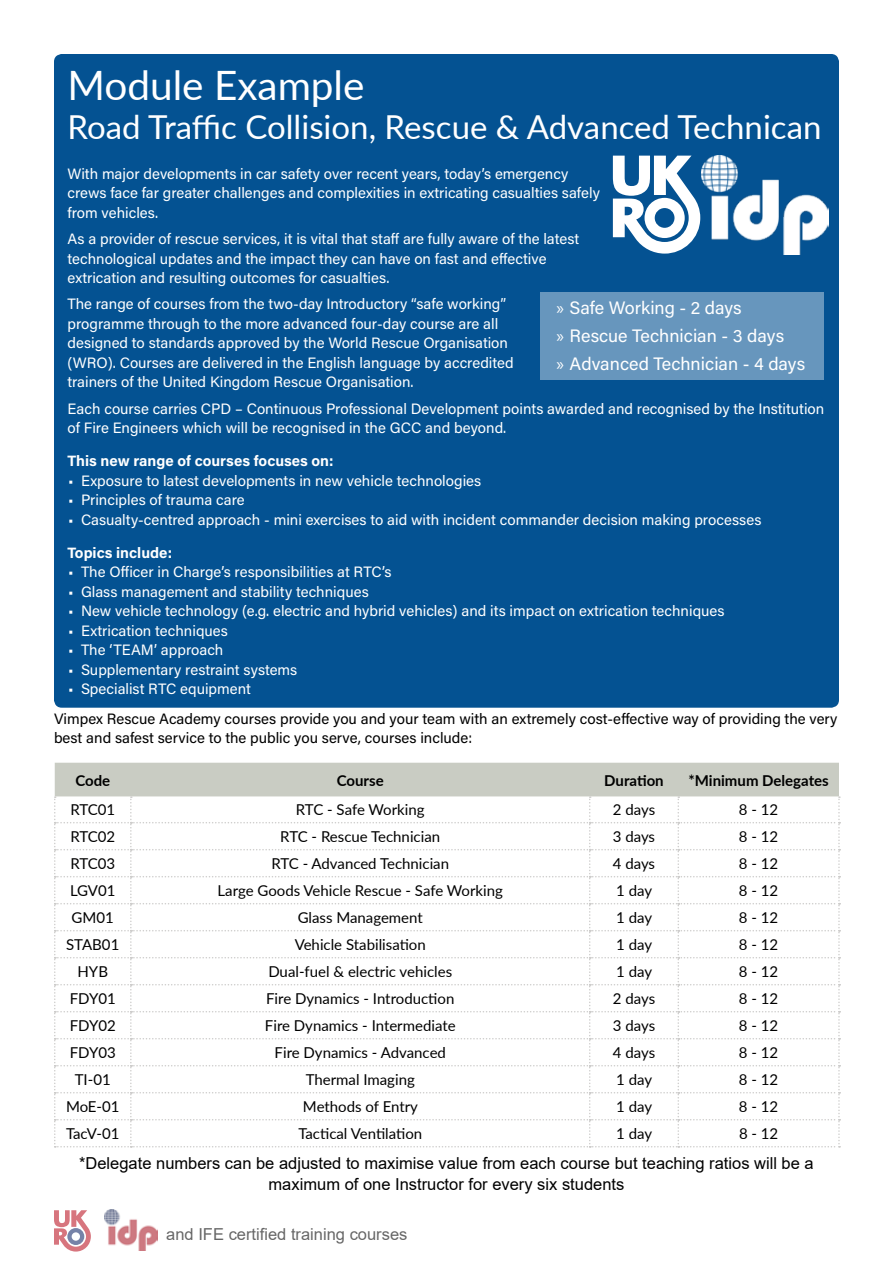
<style>
.page{position:relative;width:893px;height:1263px;background:#fff}
.page>*{position:absolute;margin:0;border:0;box-sizing:border-box;transform-origin:0 0}
.t1{font:40.5px "Lato";color:#fff}
.t2{font:33px "Lato";color:#fff}
.t3{font:18px/27.8px "Acumin Pro";color:#fff}
.t4{font:16.5px/21px "Arial";color:#000;text-align:center}
.t5{font:15px/19.5px "Acumin Pro";color:#fff}
.t6{font:15px "Lato";color:#000}
.t7{font:15px/19.5px "Acumin Pro";color:#000}
.t8{font:700 15px "Acumin Pro";color:#fff}
.t9{font:700 15px "Lato";color:#000}
.s1{font-family:"Myriad Pro"}
</style>
<div class="page">
<svg style="left:54px;top:1210px;width:37px;height:41px"></svg>
<img style="left:105px;top:1209px;width:52px;height:41px">
<div style="left:54px;top:54px;width:785px;height:654px;background:#045292;border-radius:8px"></div>
<svg style="left:613px;top:156px;width:87px;height:98px"></svg>
<img style="left:702px;top:156px;width:126px;height:99px">
<div style="left:540px;top:292px;width:284px;height:87px;background:#6796bd"></div>
<svg style="left:54px;top:763px;width:786px;height:384px"></svg>
<h1 class="t1" style="left:68px;top:56px;width:299px">Module Example</h1>
<h2 class="t2" style="left:68px;top:103px;width:755px">Road Traffic Collision, Rescue &amp; Advanced Technican</h2>
<p class="t5" style="left:68px;top:163px;width:534px">With major developments in car safety over recent years, today’s emergency crews face far greater challenges and complexities in extricating casualties safely from vehicles.</p>
<p class="t5" style="left:68px;top:229px;width:513px">As a provider of rescue services, it is vital that staff are fully aware of the latest technological updates and the impact they can have on fast and effective extrication and resulting outcomes for casualties.</p>
<p class="t5" style="left:68px;top:294px;width:448px">The range of courses from the two-day Introductory “safe working” programme through to the more advanced four-day course are all designed to standards approved by the World Rescue Organisation (WRO). Courses are delivered in the English language by accredited trainers of the United Kingdom Rescue Organisation.</p>
<p class="t5" style="left:68px;top:398px;width:758px">Each course carries CPD – Continuous Professional Development points awarded and recognised by the Institution of Fire Engineers which will be recognised in the GCC and beyond.</p>
<p class="t8" style="left:68px;top:450px;width:268px">This new range of courses focuses on:</p>
<p class="t5" style="left:68px;top:470px;width:415px">• Exposure to latest developments in new vehicle technologies</p>
<p class="t5" style="left:68px;top:490px;width:178px">• Principles of trauma care</p>
<p class="t5" style="left:68px;top:509px;width:695px">• Casualty-centred approach - mini exercises to aid with incident commander decision making processes</p>
<p class="t8" style="left:68px;top:542px;width:106px">Topics include:</p>
<p class="t5" style="left:68px;top:562px;width:325px">• The Officer in Charge’s responsibilities at RTC’s</p>
<p class="t5" style="left:68px;top:581px;width:302px">• Glass management and stability techniques</p>
<p class="t5" style="left:68px;top:601px;width:658px">• New vehicle technology (e.g. electric and hybrid vehicles) and its impact on extrication techniques</p>
<p class="t5" style="left:68px;top:620px;width:161px">• Extrication techniques</p>
<p class="t5" style="left:68px;top:640px;width:157px">• The ‘TEAM’ approach</p>
<p class="t5" style="left:68px;top:659px;width:231px">• Supplementary restraint systems</p>
<p class="t5" style="left:68px;top:679px;width:184px">• Specialist RTC equipment</p>
<p class="t3" style="left:557px;top:294px;width:250px"><span class="s1">»</span> Safe Working - 2 days<br><span class="s1">»</span> Rescue Technician - 3 days<br><span class="s1">»</span> Advanced Technician - 4 days</p>
<p class="t7" style="left:54px;top:708px;width:785px">Vimpex Rescue Academy courses provide you and your team with an extremely cost-effective way of providing the very best and safest service to the public you serve, courses include:</p>
<p class="t9" style="left:75px;top:769px;width:36px">Code</p>
<p class="t9" style="left:337px;top:769px;width:49px">Course</p>
<p class="t9" style="left:604px;top:769px;width:61px">Duration</p>
<p class="t9" style="left:688px;top:769px;width:142px">*Minimum Delegates</p>
<p class="t6" style="left:70px;top:799px;width:46px">RTC01</p>
<p class="t6" style="left:296px;top:799px;width:130px">RTC - Safe Working</p>
<p class="t6" style="left:613px;top:799px;width:44px">2 days</p>
<p class="t6" style="left:739px;top:799px;width:41px">8 - 12</p>
<p class="t6" style="left:70px;top:826px;width:46px">RTC02</p>
<p class="t6" style="left:280px;top:826px;width:161px">RTC - Rescue Technician</p>
<p class="t6" style="left:613px;top:826px;width:44px">3 days</p>
<p class="t6" style="left:739px;top:826px;width:41px">8 - 12</p>
<p class="t6" style="left:70px;top:853px;width:46px">RTC03</p>
<p class="t6" style="left:271px;top:853px;width:179px">RTC - Advanced Technician</p>
<p class="t6" style="left:613px;top:853px;width:44px">4 days</p>
<p class="t6" style="left:739px;top:853px;width:41px">8 - 12</p>
<p class="t6" style="left:70px;top:880px;width:47px">LGV01</p>
<p class="t6" style="left:218px;top:880px;width:287px">Large Goods Vehicle Rescue - Safe Working</p>
<p class="t6" style="left:616px;top:880px;width:37px">1 day</p>
<p class="t6" style="left:739px;top:880px;width:41px">8 - 12</p>
<p class="t6" style="left:72px;top:907px;width:44px">GM01</p>
<p class="t6" style="left:298px;top:907px;width:127px">Glass Management</p>
<p class="t6" style="left:616px;top:907px;width:37px">1 day</p>
<p class="t6" style="left:739px;top:907px;width:41px">8 - 12</p>
<p class="t6" style="left:66px;top:934px;width:55px">STAB01</p>
<p class="t6" style="left:295px;top:934px;width:133px">Vehicle Stabilisation</p>
<p class="t6" style="left:616px;top:934px;width:37px">1 day</p>
<p class="t6" style="left:739px;top:934px;width:41px">8 - 12</p>
<p class="t6" style="left:78px;top:961px;width:32px">HYB</p>
<p class="t6" style="left:268px;top:961px;width:185px">Dual-fuel &amp; electric vehicles</p>
<p class="t6" style="left:616px;top:961px;width:37px">1 day</p>
<p class="t6" style="left:739px;top:961px;width:41px">8 - 12</p>
<p class="t6" style="left:70px;top:988px;width:48px">FDY01</p>
<p class="t6" style="left:266px;top:988px;width:190px">Fire Dynamics - Introduction</p>
<p class="t6" style="left:613px;top:988px;width:44px">2 days</p>
<p class="t6" style="left:739px;top:988px;width:41px">8 - 12</p>
<p class="t6" style="left:70px;top:1015px;width:48px">FDY02</p>
<p class="t6" style="left:265px;top:1015px;width:192px">Fire Dynamics - Intermediate</p>
<p class="t6" style="left:613px;top:1015px;width:44px">3 days</p>
<p class="t6" style="left:739px;top:1015px;width:41px">8 - 12</p>
<p class="t6" style="left:70px;top:1042px;width:48px">FDY03</p>
<p class="t6" style="left:275px;top:1042px;width:173px">Fire Dynamics - Advanced</p>
<p class="t6" style="left:613px;top:1042px;width:44px">4 days</p>
<p class="t6" style="left:739px;top:1042px;width:41px">8 - 12</p>
<p class="t6" style="left:75px;top:1069px;width:38px">TI-01</p>
<p class="t6" style="left:306px;top:1069px;width:111px">Thermal Imaging</p>
<p class="t6" style="left:616px;top:1069px;width:37px">1 day</p>
<p class="t6" style="left:739px;top:1069px;width:41px">8 - 12</p>
<p class="t6" style="left:66px;top:1096px;width:55px">MoE-01</p>
<p class="t6" style="left:303px;top:1096px;width:116px">Methods of Entry</p>
<p class="t6" style="left:616px;top:1096px;width:37px">1 day</p>
<p class="t6" style="left:739px;top:1096px;width:41px">8 - 12</p>
<p class="t6" style="left:66px;top:1123px;width:55px">TacV-01</p>
<p class="t6" style="left:298px;top:1123px;width:125px">Tactical Ventilation</p>
<p class="t6" style="left:616px;top:1123px;width:37px">1 day</p>
<p class="t6" style="left:739px;top:1123px;width:41px">8 - 12</p>
<p class="t4" style="left:79px;top:1153px;width:736px">*Delegate numbers can be adjusted to maximise value from each course but teaching ratios will be a maximum of one Instructor for every six students</p>
<p class="t4" style="left:166px;top:1223px;width:243px">and IFE certified training courses</p>
</div>
